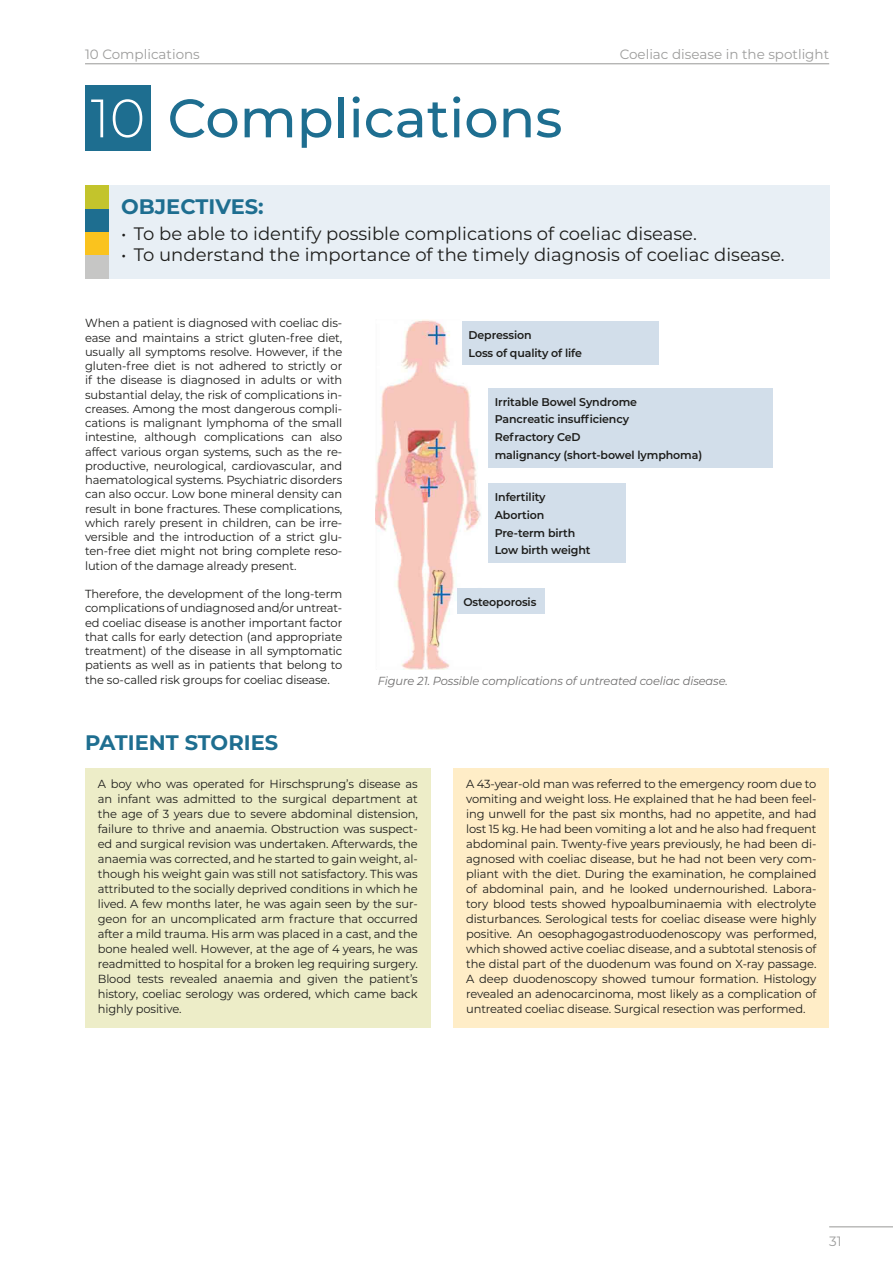
<style>
.page{position:relative;width:893px;height:1263px;background:#fff}
.page>*{position:absolute;margin:0;border:0;box-sizing:border-box;transform-origin:0 0}
.t1{font:500 54px "Montserrat";color:#1e6e90}
.t2{font:700 21px "Montserrat";color:#1e6e90}
.t3{font:18px "Montserrat";color:#1d1d1b}
.t4{font:13.5px "Montserrat";color:#9d9d9c}
.t5{font:11.7px/15px "Montserrat";letter-spacing:-.01em;color:#1d1d1b;text-align:justify}
.t6{font:italic 11.7px "Montserrat";letter-spacing:-.01em;color:#706f6f}
.t7{font:600 11.25px/17.7px "Montserrat";letter-spacing:-.01em;color:#1d1d1b}
.s1{font-weight:300;color:#fff}
</style>
<div class="page">
<hr style="left:829px;top:1226px;width:64px;height:1px;background:#9d9d9c">
<hr style="left:85px;top:63px;width:744px;height:1px;background:#9d9d9c">
<div style="left:85px;top:85px;width:66px;height:66px;background:#1e6e90"></div>
<div style="left:85px;top:185px;width:744px;height:93px;background:#e8eff5"></div>
<div style="left:85px;top:255px;width:23px;height:23px;background:#c6c6c5"></div>
<div style="left:85px;top:232px;width:23px;height:23px;background:#fac31e"></div>
<div style="left:85px;top:208px;width:23px;height:24px;background:#1e6e90"></div>
<div style="left:85px;top:185px;width:23px;height:23px;background:#c3c42c"></div>
<div style="left:453px;top:768px;width:376px;height:259px;background:#ffedc7"></div>
<div style="left:85px;top:768px;width:346px;height:259px;background:#ededc8"></div>
<img style="left:375px;top:319px;width:106px;height:350px">
<div style="left:488px;top:388px;width:285px;height:79px;background:#d2deea"></div>
<div style="left:462px;top:321px;width:196px;height:44px;background:#d2deea"></div>
<div style="left:488px;top:484px;width:138px;height:79px;background:#d2deea"></div>
<div style="left:457px;top:588px;width:88px;height:26px;background:#d2deea"></div>
<p class="t4" style="left:85px;top:45px;width:116px">10 Complications</p>
<h1 class="t1" style="left:91px;top:80px;width:473px"><span class="s1">10</span> Complications</h1>
<p class="t4" style="left:620px;top:45px;width:211px">Coeliac disease in the spotlight</p>
<h2 class="t2" style="left:121px;top:191px;width:144px">OBJECTIVES:</h2>
<h3 class="t3" style="left:121px;top:221px;width:577px">• To be able to identify possible complications of coeliac disease.</h3>
<h3 class="t3" style="left:121px;top:243px;width:665px">• To understand the importance of the timely diagnosis of coeliac disease.</h3>
<p class="t5" style="left:85px;top:316px;width:259px;line-height:14.2px">When a patient is diagnosed with coeliac dis&shy;ease and maintains a strict gluten-free diet, usually all symptoms resolve. However, if the gluten-free diet is not adhered to strictly or if the disease is diagnosed in adults or with substantial delay, the risk of complications in&shy;creases. Among the most dangerous compli&shy;cations is malignant lymphoma of the small intestine, although complications can also affect various organ systems, such as the re&shy;productive, neurological, cardiovascular, and haematological systems. Psychiatric disorders can also occur. Low bone mineral density can result in bone fractures. These complications, which rarely present in children, can be irre&shy;versible and the introduction of a strict glu&shy;ten-free diet might not bring complete reso&shy;lution of the damage already present.</p>
<p class="t5" style="left:85px;top:586px;width:259px;line-height:14.2px">Therefore, the development of the long-term complications of undiagnosed and/or untreat&shy;ed coeliac disease is another important factor that calls for early detection (and appropriate treatment) of the disease in all symptomatic patients as well as in patients that belong to the so-called risk groups for coeliac disease.</p>
<h2 class="t2" style="left:85px;top:728px;width:195px">PATIENT STORIES</h2>
<p class="t7" style="left:469px;top:325px;width:115px">Depression<br>Loss of quality of life</p>
<p class="t7" style="left:495px;top:392px;width:209px">Irritable Bowel Syndrome<br>Pancreatic insufficiency<br>Refractory CeD<br>malignancy (short-bowel lymphoma)</p>
<p class="t7" style="left:495px;top:488px;width:97px">Infertility<br>Abortion<br>Pre-term birth<br>Low birth weight</p>
<p class="t7" style="left:463px;top:592px;width:75px">Osteoporosis</p>
<p class="t6" style="left:378px;top:673px;width:352px">Figure 21. Possible complications of untreated coeliac disease.</p>
<p class="t5" style="left:98px;top:775px;width:321px">A boy who was operated for Hirschsprung’s disease as an infant was admitted to the surgical department at the age of 3 years due to severe abdominal distension, failure to thrive and anaemia. Obstruction was suspect&shy;ed and surgical revision was undertaken. Afterwards, the anaemia was corrected, and he started to gain weight, al&shy;though his weight gain was still not satisfactory. This was attributed to the socially deprived conditions in which he lived. A few months later, he was again seen by the sur&shy;geon for an uncomplicated arm fracture that occurred after a mild trauma. His arm was placed in a cast, and the bone healed well. However, at the age of 4 years, he was readmitted to hospital for a broken leg requiring surgery.<br>Blood tests revealed anaemia and given the patient’s history, coeliac serology was ordered, which came back highly positive.</p>
<p class="t5" style="left:466px;top:775px;width:352px">A 43-year-old man was referred to the emergency room due to vomiting and weight loss. He explained that he had been feel&shy;ing unwell for the past six months, had no appetite, and had lost 15 kg. He had been vomiting a lot and he also had frequent abdominal pain. Twenty-five years previously, he had been di&shy;agnosed with coeliac disease, but he had not been very com&shy;pliant with the diet. During the examination, he complained of abdominal pain, and he looked undernourished. Labora&shy;tory blood tests showed hypoalbuminaemia with electrolyte disturbances. Serological tests for coeliac disease were highly positive. An oesophagogastroduodenoscopy was performed, which showed active coeliac disease, and a subtotal stenosis of the distal part of the duodenum was found on X-ray passage.<br>A deep duodenoscopy showed tumour formation. Histology revealed an adenocarcinoma, most likely as a complication of untreated coeliac disease. Surgical resection was performed.</p>
<p class="t4" style="left:829px;top:1232px;width:14px">31</p>
</div>
